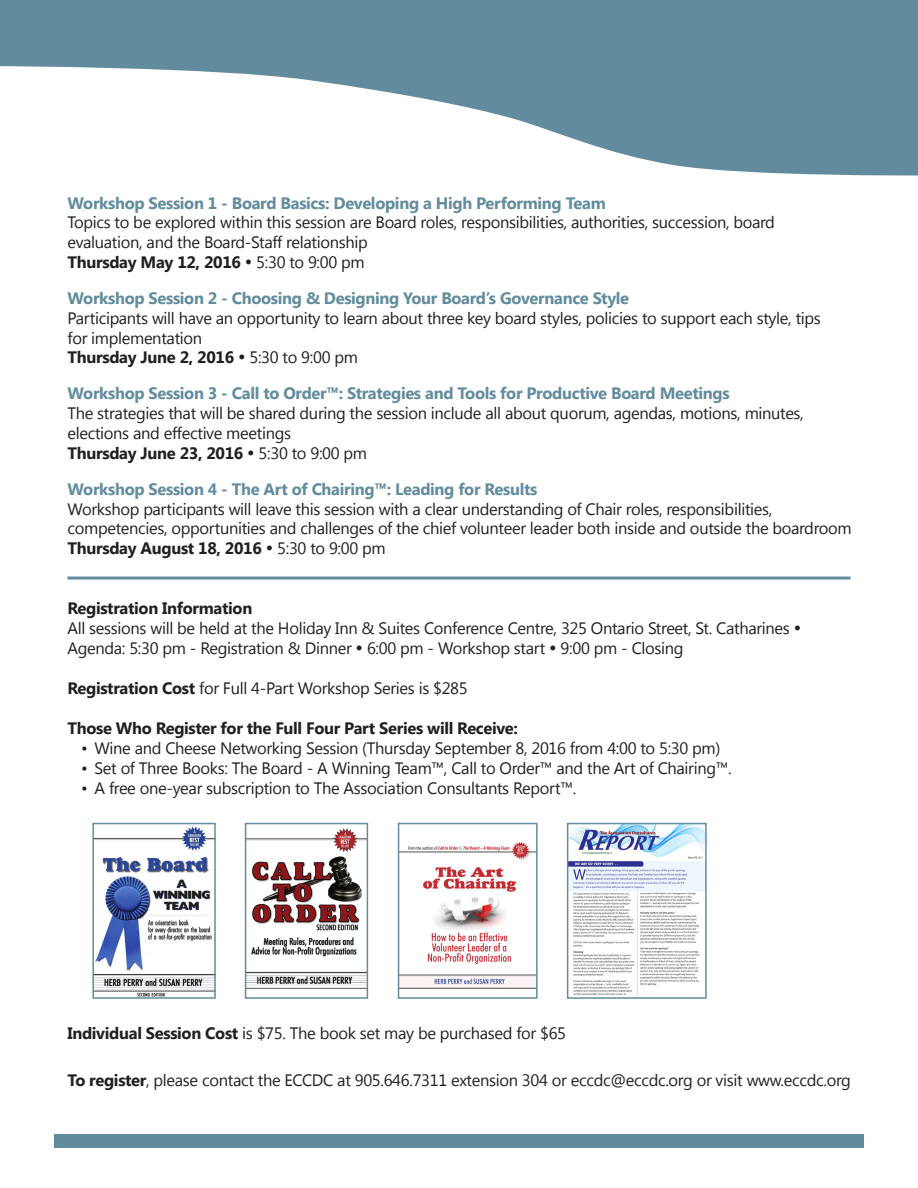
<style>
.page{position:relative;width:918px;height:1188px;background:#fff}
.page>*{position:absolute;margin:0;border:0;box-sizing:border-box;transform-origin:0 0}
.t1{font:16.5px/19.8px "Segoe UI";letter-spacing:-.02em;color:#231f20}
.t2{font:700 16.5px "Segoe UI";letter-spacing:-.02em;color:#628c9e}
.t3{font:700 16.5px "Segoe UI";letter-spacing:-.02em;color:#231f20}
.s1{font-weight:400}
.s2{font-weight:700}
</style>
<div class="page">
<hr style="left:68px;top:577px;width:782px;height:3px;background:#628c9e">
<svg style="left:0;top:0;width:918px;height:176px;fill:#628c9e"></svg>
<img style="left:95px;top:826px;width:118px;height:170px">
<div style="left:92px;top:823px;width:124px;height:176px;border:2px solid #628c9e"></div>
<img style="left:248px;top:828px;width:117px;height:161px">
<div style="left:245px;top:823px;width:123px;height:176px;border:2px solid #628c9e"></div>
<img style="left:401px;top:842px;width:134px;height:147px">
<div style="left:398px;top:823px;width:140px;height:176px;border:2px solid #628c9e"></div>
<img style="left:570px;top:826px;width:134px;height:170px">
<div style="left:567px;top:823px;width:140px;height:176px;border:2px solid #628c9e"></div>
<div style="left:54px;top:1134px;width:810px;height:14px;background:#628c9e"></div>
<p class="t2" style="left:68px;top:191px;width:540px">Workshop Session 1 - Board Basics: Developing a High Performing Team</p>
<p class="t1" style="left:68px;top:212px;width:709px">Topics to be explored within this session are Board roles, responsibilities, authorities, succession, board evaluation, and the Board-Staff relationship</p>
<p class="t3" style="left:68px;top:250px;width:299px">Thursday May 12, 2016 • <span class="s1">5:30 to 9:00 pm</span></p>
<p class="t2" style="left:68px;top:286px;width:563px">Workshop Session 2 - Choosing &amp; Designing Your Board’s Governance Style</p>
<p class="t1" style="left:68px;top:307px;width:755px">Participants will have an opportunity to learn about three key board styles, policies to support each style, tips for implementation</p>
<p class="t3" style="left:68px;top:346px;width:292px">Thursday June 2, 2016 • <span class="s1">5:30 to 9:00 pm</span></p>
<p class="t2" style="left:68px;top:382px;width:664px">Workshop Session 3 - Call to Order™: Strategies and Tools for Productive Board Meetings</p>
<p class="t1" style="left:68px;top:403px;width:738px">The strategies that will be shared during the session include all about quorum, agendas, motions, minutes, elections and effective meetings</p>
<p class="t3" style="left:68px;top:441px;width:301px">Thursday June 23, 2016 • <span class="s1">5:30 to 9:00 pm</span></p>
<p class="t2" style="left:68px;top:477px;width:471px">Workshop Session 4 - The Art of Chairing™: Leading for Results</p>
<p class="t1" style="left:68px;top:498px;width:786px">Workshop participants will leave this session with a clear understanding of Chair roles, responsibilities, competencies, opportunities and challenges of the chief volunteer leader both inside and outside the boardroom</p>
<p class="t3" style="left:68px;top:536px;width:320px">Thursday August 18, 2016 • <span class="s1">5:30 to 9:00 pm</span></p>
<p class="t3" style="left:68px;top:597px;width:186px">Registration Information</p>
<p class="t1" style="left:68px;top:618px;width:735px">All sessions will be held at the Holiday Inn &amp; Suites Conference Centre, 325 Ontario Street, St. Catharines •<br>Agenda: 5:30 pm - Registration &amp; Dinner • 6:00 pm - Workshop start • 9:00 pm - Closing</p>
<p class="t1" style="left:68px;top:678px;width:402px"><span class="s2">Registration Cost</span> for Full 4-Part Workshop Series is $285</p>
<p class="t3" style="left:68px;top:716px;width:452px">Those Who Register for the Full Four Part Series will Receive:</p>
<p class="t1" style="left:81px;top:737px;width:641px">• Wine and Cheese Networking Session (Thursday September 8, 2016 from 4:00 to 5:30 pm)</p>
<p class="t1" style="left:81px;top:757px;width:652px">• Set of Three Books: The Board - A Winning Team™, Call to Order™ and the Art of Chairing™.</p>
<p class="t1" style="left:81px;top:777px;width:497px">• A free one-year subscription to The Association Consultants Report™.</p>
<p class="t1" style="left:68px;top:1022px;width:500px"><span class="s2">Individual Session Cost</span> is $75. The book set may be purchased for $65</p>
<p class="t1" style="left:68px;top:1069px;width:785px"><span class="s2">To register</span>, please contact the ECCDC at 905.646.7311 extension 304 or eccdc@eccdc.org or visit www.eccdc.org</p>
</div>
